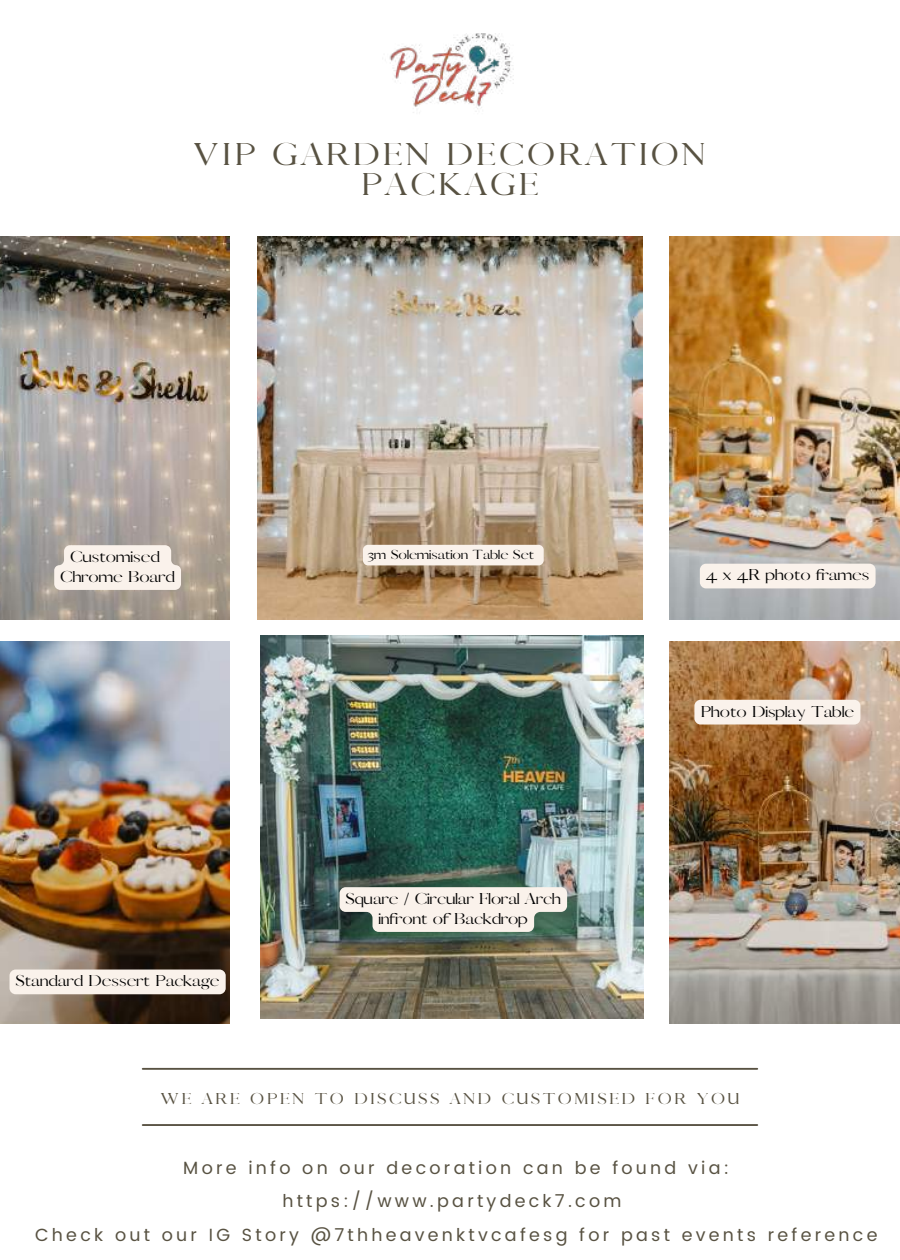
<style>
.page{position:relative;width:900px;height:1260px;background:#fff}
.page>*{position:absolute;margin:0;border:0;box-sizing:border-box;transform-origin:0 0}
.t1{font:30px/30px "Pierson";letter-spacing:.105em;color:#585242;text-align:center}
.t2{font:17.75px/33.8px "Poppins";letter-spacing:.185em;color:#585242;text-align:center}
.t3{font:15px/20px "Pierson";color:#000;text-align:center}
.t4{font:15px "Pierson";letter-spacing:.17em;color:#585242}
.t5{font:12.5px "Pierson";color:#000}
</style>
<div class="page">
<img style="left:0;top:237px;width:230px;height:382px">
<img style="left:258px;top:237px;width:384px;height:382px">
<img style="left:670px;top:237px;width:230px;height:382px">
<img style="left:0;top:641px;width:230px;height:383px">
<img style="left:261px;top:636px;width:382px;height:382px">
<img style="left:670px;top:641px;width:230px;height:383px">
<hr style="left:143px;top:1068px;width:614px;height:2px;background:#585242">
<hr style="left:143px;top:1124px;width:614px;height:2px;background:#585242">
<img style="left:389px;top:33px;width:125px;height:80px">
<svg style="left:54px;top:545px;width:127px;height:45px;background:#f3ebe4"></svg>
<div style="left:363px;top:545px;width:181px;height:20px;background:#faf2eb;border-radius:5px"></div>
<div style="left:700px;top:564px;width:176px;height:24px;background:#faf2eb;border-radius:6px"></div>
<div style="left:10px;top:970px;width:216px;height:24px;background:#faf2eb;border-radius:6px"></div>
<svg style="left:340px;top:887px;width:227px;height:45px;background:#dedcd4"></svg>
<div style="left:694px;top:700px;width:166px;height:25px;background:#faf2eb"></div>
<h1 class="t1" style="left:194px;top:140px;width:513px">VIP GARDEN DECORATION<br>PACKAGE</h1>
<p class="t3" style="left:60px;top:547px;width:116px">Customised<br>Chrome Board</p>
<p class="t5" style="left:368px;top:547px;width:168px">3m Solemisation Table Set</p>
<p class="t3" style="left:16px;top:971px;width:205px">Standard Dessert Package</p>
<p class="t3" style="left:346px;top:889px;width:217px">Square / Circular Floral Arch infront of Backdrop</p>
<p class="t3" style="left:706px;top:565px;width:165px">4 x 4R photo frames</p>
<p class="t3" style="left:700px;top:702px;width:155px">Photo Display Table</p>
<p class="t4" style="left:161px;top:1090px;width:580px">WE ARE OPEN TO DISCUSS AND CUSTOMISED FOR YOU</p>
<p class="t2" style="left:35px;top:1151px;width:844px">More info on our decoration can be found via: https://www.partydeck7.com<br>Check out our IG Story @7thheavenktvcafesg for past events reference</p>
</div>
